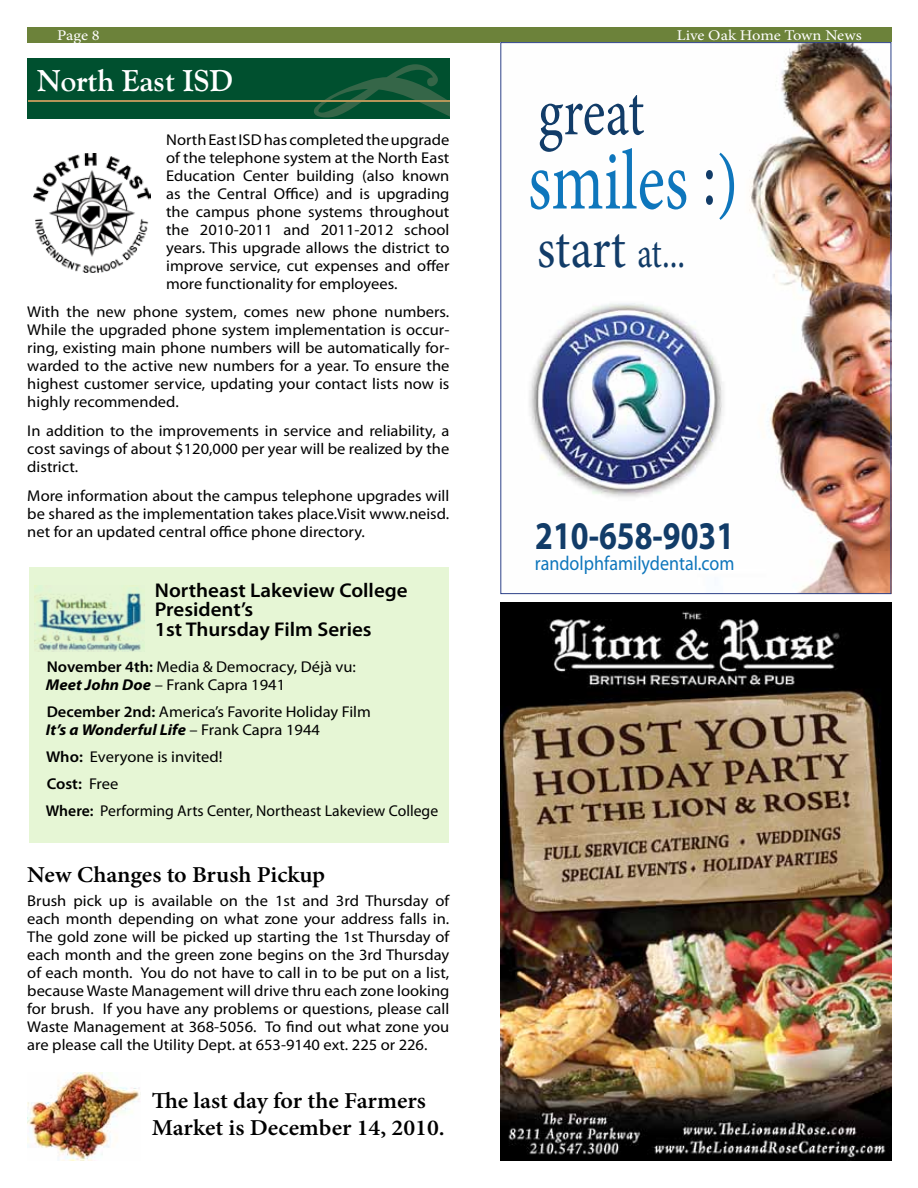
<style>
.page{position:relative;width:918px;height:1188px;background:#fff}
.page>*{position:absolute;margin:0;border:0;box-sizing:border-box;transform-origin:0 0}
.t1{font:85.05px "Minion Pro";color:#0e76bc;scale:.75 1}
.t2{font:68.25px "Minion Pro";letter-spacing:-.005em;color:#123c68;scale:.78 1}
.t3{font:57.15px "Minion Pro";color:#123c68;scale:.87 1}
.t4{font:700 39.45px "Myriad Pro";color:#123c68;scale:.82 1}
.t5{font:700 30px "Goudy Old Style BT";color:#fff}
.t6{font:600 22.8px/27px "Minion Pro";color:#000;scale:1.05 1}
.t7{font:20.1px "Myriad Pro";color:#0e76bc;scale:.9 1}
.t8{font:600 19.95px/19.5px "Myriad Pro";color:#000;scale:1.05 1}
.t9{font:15.6px/18px "Myriad Pro";color:#000;text-align:justify;scale:1.05 1}
.t10{font:14.85px "Minion Pro";letter-spacing:-.005em;color:#fff;scale:1.11 1}
.s1{font-weight:600}
.s2{font-weight:700;font-style:italic}
.s3{font-size:82.35px;color:#123c68}
.s4{font-size:76.5px}
.s5{font-size:43.35px}
</style>
<div class="page">
<div style="left:27px;top:27px;width:864px;height:15px;background:#6c823a"></div>
<img style="left:33px;top:154px;width:117px;height:118px">
<div style="left:29px;top:567px;width:420px;height:276px;background:#e6f6d5"></div>
<div style="left:27px;top:58px;width:422px;height:61px;background:#00502f"></div>
<svg style="left:314px;top:64px;width:135px;height:53px"></svg>
<hr style="left:28px;top:100px;width:421px;height:2px;background:#b59659">
<img style="left:500px;top:603px;width:391px;height:558px">
<img style="left:749px;top:44px;width:140px;height:548px">
<img style="left:529px;top:303px;width:195px;height:194px">
<img style="left:35px;top:586px;width:110px;height:66px">
<img style="left:27px;top:1072px;width:113px;height:89px">
<p class="t10" style="left:57px;top:25px;width:40px">Page 8</p>
<p class="t10" style="left:677px;top:25px;width:168px">Live Oak Home Town News</p>
<h3 class="t5" style="left:37px;top:62px;width:197px">North East ISD</h3>
<p class="t9" style="left:166px;top:130px;width:271px">North East ISD has completed the upgrade of the telephone system at the North East Education Center building (also known as the Central Office) and is upgrading the campus phone systems throughout the 2010-2011 and 2011-2012 school years. This upgrade allows the district to improve service, cut expenses and offer more functionality for employees.</p>
<p class="t9" style="left:27px;top:303px;width:404px">With the new phone system, comes new phone numbers.<br>While the upgraded phone system implementation is occur&shy;ring, existing main phone numbers will be automatically for&shy;warded to the active new numbers for a year. To ensure the highest customer service, updating your contact lists now is highly recommended.</p>
<p class="t9" style="left:27px;top:422px;width:404px">In addition to the improvements in service and reliability, a cost savings of about $120,000 per year will be realized by the district.</p>
<p class="t9" style="left:27px;top:486px;width:403px">More information about the campus telephone upgrades will be shared as the implementation takes place.Visit www.neisd. net for an updated central office phone directory.</p>
<p class="t8" style="left:155px;top:580px;width:242px">Northeast Lakeview College<br>President’s<br>1st Thursday Film Series</p>
<p class="t9" style="left:46px;top:657px;width:297px"><span class="s1">November 4th:</span> Media &amp; Democracy, Déjà vu:<br><span class="s2">Meet John Doe</span> – Frank Capra 1941</p>
<p class="t9" style="left:46px;top:702px;width:311px"><span class="s1">December 2nd:</span> America’s Favorite Holiday Film<br><span class="s2">It’s a Wonderful Life</span> – Frank Capra 1944</p>
<p class="t9" style="left:46px;top:743px;width:375px;line-height:27px;text-align:left"><span class="s1">Who:</span> Everyone is invited!<br><span class="s1">Cost:</span> Free<br><span class="s1">Where:</span> Performing Arts Center, Northeast Lakeview College</p>
<h3 class="t6" style="left:27px;top:861px;width:285px">New Changes to Brush Pickup</h3>
<p class="t9" style="left:27px;top:891px;width:404px">Brush pick up is available on the 1st and 3rd Thursday of each month depending on what zone your address falls in.<br>The gold zone will be picked up starting the 1st Thursday of each month and the green zone begins on the 3rd Thursday of each month. You do not have to call in to be put on a list, because Waste Management will drive thru each zone looking for brush. If you have any problems or questions, please call Waste Management at 368-5056. To find out what zone you are please call the Utility Dept. at 653-9140 ext. 225 or 226.</p>
<h3 class="t6" style="left:152px;top:1087px;width:281px">The last day for the Farmers<br>Market is December 14, 2010.</h3>
<h2 class="t2" style="left:538px;top:67px;width:138px">great</h2>
<h1 class="t1" style="left:528px;top:124px;width:282px">smiles <span class="s3">:</span><span class="s4">)</span></h1>
<h3 class="t3" style="left:537px;top:211px;width:172px">start <span class="s5">at...</span></h3>
<h3 class="t4" style="left:535px;top:510px;width:244px">210-658-9031</h3>
<p class="t7" style="left:535px;top:551px;width:223px">randolphfamilydental.com</p>
</div>
